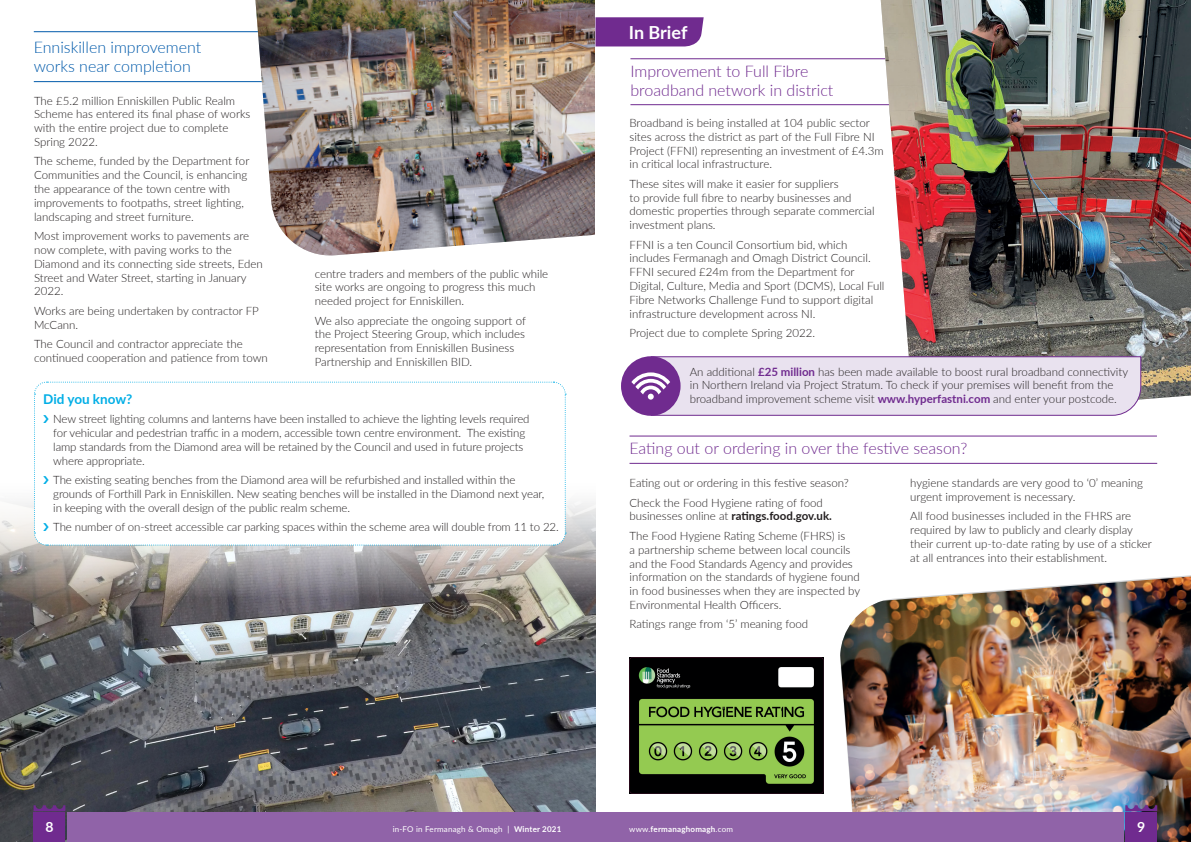
<style>
.page{position:relative;width:1191px;height:842px;background:#fff}
.page>*{position:absolute;margin:0;border:0;box-sizing:border-box;transform-origin:0 0}
.t1{font:700 18px "Lato";letter-spacing:-.005em;color:#fff}
.t2{font:300 16px/19.2px "Lato";color:#702b8f}
.t3{font:300 16px/19.2px "Lato";color:#015aaa}
.t4{font:700 14px "Lato";color:#fff}
.body_text{font:700 13.5px "Lato";color:#00aee6}
.body_text-2{font:300 11.5px/13.8px "Lato";color:#231f20}
.t5{font:8px "Lato";letter-spacing:.025em;color:#fff}
.t6{font:700 8px "Lato";letter-spacing:.025em;color:#fff}
.s1{font-weight:700;color:#702b8f}
.s2{font-weight:700}
.s3{font-weight:400}
</style>
<div class="page">
<img style="left:840px;top:576px;width:351px;height:266px">
<img style="left:0;top:501px;width:595px;height:341px">
<hr style="left:34px;top:31px;width:246px;height:1px;background:#015aaa">
<hr style="left:34px;top:81px;width:246px;height:1px;background:#015aaa">
<img style="left:255px;top:0;width:340px;height:256px">
<svg style="left:34px;top:805px;width:31px;height:6px"></svg>
<div style="left:34px;top:813px;width:31px;height:29px;background:#702b8f"></div>
<div style="left:67px;top:813px;width:528px;height:29px;background:#9063a8"></div>
<svg style="left:1125px;top:805px;width:32px;height:6px"></svg>
<div style="left:1125px;top:813px;width:32px;height:29px;background:#702b8f"></div>
<div style="left:595px;top:813px;width:528px;height:29px;background:#9063a8"></div>
<svg style="left:591px;top:17px;width:112px;height:29px;background:#753491"></svg>
<img style="left:629px;top:658px;width:194px;height:135px">
<hr style="left:630px;top:59px;width:255px;height:1px;background:#702b8f">
<hr style="left:630px;top:104px;width:263px;height:1px;background:#702b8f">
<img style="left:880px;top:0;width:311px;height:400px">
<hr style="left:629px;top:436px;width:528px;height:1px;background:#702b8f">
<hr style="left:629px;top:463px;width:528px;height:1px;background:#702b8f">
<div style="left:621px;top:356px;width:59px;height:60px;background:#702b8f;border-radius:50%"></div>
<svg style="left:631px;top:356px;width:510px;height:60px;background:#dccfe5"></svg>
<svg style="left:33px;top:381px;width:533px;height:165px"></svg>
<p class="t3" style="left:34px;top:37px;width:169px">Enniskillen improvement works near completion</p>
<p class="body_text-2" style="left:34px;top:93px;width:218px">The £5.2 million Enniskillen Public Realm Scheme has entered its final phase of works with the entire project due to complete Spring 2022.</p>
<p class="body_text-2" style="left:34px;top:154px;width:217px">The scheme, funded by the Department for Communities and the Council, is enhancing the appearance of the town centre with improvements to footpaths, street lighting, landscaping and street furniture.</p>
<p class="body_text-2" style="left:34px;top:229px;width:230px">Most improvement works to pavements are now complete, with paving works to the Diamond and its connecting side streets, Eden Street and Water Street, starting in January 2022.</p>
<p class="body_text-2" style="left:34px;top:303px;width:226px">Works are being undertaken by contractor FP<br>McCann.</p>
<p class="body_text-2" style="left:34px;top:337px;width:235px">The Council and contractor appreciate the continued cooperation and patience from town</p>
<p class="body_text-2" style="left:315px;top:266px;width:235px">centre traders and members of the public while site works are ongoing to progress this much needed project for Enniskillen.</p>
<p class="body_text-2" style="left:315px;top:313px;width:213px">We also appreciate the ongoing support of the Project Steering Group, which includes representation from Enniskillen Business Partnership and Enniskillen BID.</p>
<p class="body_text" style="left:43px;top:389px;width:91px">Did you know?</p>
<p class="body_text-2" style="left:53px;top:412px;width:478px">New street lighting columns and lanterns have been installed to achieve the lighting levels required for vehicular and pedestrian traffic in a modern, accessible town centre environment. The existing lamp standards from the Diamond area will be retained by the Council and used in future projects</p>
<p class="body_text-2" style="left:53px;top:453px;width:93px">where appropriate.</p>
<p class="body_text-2" style="left:53px;top:473px;width:463px">The existing seating benches from the Diamond area will be refurbished and installed within the</p>
<p class="body_text-2" style="left:53px;top:486px;width:493px">grounds of Forthill Park in Enniskillen. New seating benches will be installed in the Diamond next year,</p>
<p class="body_text-2" style="left:53px;top:500px;width:298px">in keeping with the overall design of the public realm scheme.</p>
<p class="body_text-2" style="left:53px;top:520px;width:507px">The number of on-street accessible car parking spaces within the scheme area will double from 11 to 22.</p>
<p class="t1" style="left:629px;top:19px;width:60px">In Brief</p>
<p class="t2" style="left:630px;top:61px;width:204px">Improvement to Full Fibre broadband network in district</p>
<p class="body_text-2" style="left:629px;top:115px;width:256px">Broadband is being installed at 104 public sector sites across the district as part of the Full Fibre NI Project (FFNI) representing an investment of £4.3m in critical local infrastructure.</p>
<p class="body_text-2" style="left:629px;top:176px;width:247px">These sites will make it easier for suppliers<br>to provide full fibre to nearby businesses and domestic properties through separate commercial investment plans.</p>
<p class="body_text-2" style="left:629px;top:237px;width:243px">FFNI is a ten Council Consortium bid, which includes Fermanagh and Omagh District Council.</p>
<p class="body_text-2" style="left:629px;top:265px;width:256px">FFNI secured £24m from the Department for Digital, Culture, Media and Sport (DCMS), Local Full Fibre Networks Challenge Fund to support digital infrastructure development across NI.</p>
<p class="body_text-2" style="left:629px;top:326px;width:187px">Project due to complete Spring 2022.</p>
<p class="body_text-2" style="left:690px;top:364px;width:440px">An additional <span class="s1">£25 million</span> has been made available to boost rural broadband connectivity in Northern Ireland via Project Stratum. To check if your premises will benefit from the broadband improvement scheme visit <span class="s1">www.hyperfastni.com</span> and enter your postcode.</p>
<p class="t2" style="left:629px;top:438px;width:339px">Eating out or ordering in over the festive season?</p>
<p class="body_text-2" style="left:910px;top:476px;width:234px">hygiene standards are very good to ‘0’ meaning urgent improvement is necessary.</p>
<p class="body_text-2" style="left:910px;top:509px;width:243px">All food businesses included in the FHRS are required by law to publicly and clearly display their current up-to-date rating by use of a sticker at all entrances into their establishment.</p>
<p class="body_text-2" style="left:629px;top:476px;width:221px">Eating out or ordering in this festive season?</p>
<p class="body_text-2" style="left:629px;top:495px;width:204px">Check the Food Hygiene rating of food businesses online at <span class="s2">ratings.food.gov.uk.</span></p>
<p class="body_text-2" style="left:629px;top:528px;width:232px">The Food Hygiene Rating Scheme (FHRS) is<br>a partnership scheme between local councils and the Food Standards Agency and provides information on the standards of hygiene found in food businesses when they are inspected by Environmental Health Officers.</p>
<p class="body_text-2" style="left:629px;top:617px;width:180px">Ratings range from ‘5’ meaning food</p>
<p class="t4" style="left:45px;top:816px;width:10px">8</p>
<p class="t5" style="left:393px;top:823px;width:170px">in-FO in Fermanagh &amp; Omagh | <span class="s2">Winter 2021</span></p>
<p class="t6" style="left:629px;top:823px;width:105px"><span class="s3">www.</span>fermanaghomagh<span class="s3">.com</span></p>
<p class="t4" style="left:1137px;top:816px;width:10px">9</p>
</div>
